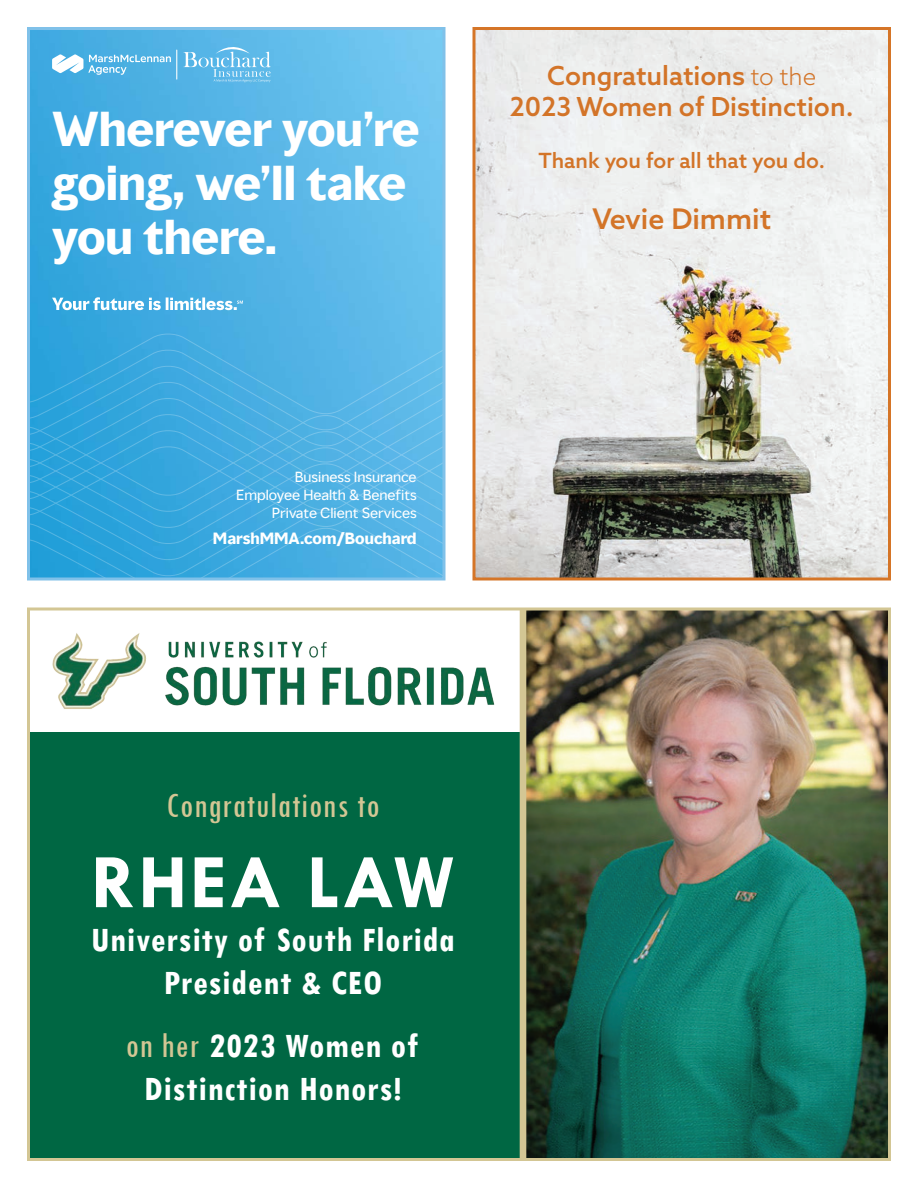
<style>
.page{position:relative;width:918px;height:1188px;background:#fff}
.page>*{position:absolute;margin:0;border:0;box-sizing:border-box;transform-origin:0 0}
.t1{font:700 77.7px "Tw Cen";letter-spacing:.025em;color:#fff}
.t2{font:700 44.7px/53.7px "MMC Display";color:#fff}
.t3{font:700 condensed 36.3px "Tw Cen";letter-spacing:.025em;color:#fff}
.t4{font:condensed 36.3px "Tw Cen";letter-spacing:.025em;color:#d3c694}
.t5{font:500 28.5px "Azo Sans";color:#d37428}
.t6{font:500 26.25px "Azo Sans";color:#d37428}
.t7{font:500 21px "Azo Sans";color:#d37428}
.t8{font:700 14.85px "MMC Display";color:#fff}
.t9{font:13.5px/17.9px "MMC Display";color:#fff;text-align:right}
.s1{font-weight:300;font-size:24px}
.s2{font-weight:400;color:#d3c694}
</style>
<div class="page">
<img style="left:476px;top:31px;width:411px;height:545px">
<div style="left:472px;top:27px;width:419px;height:553px;border:3px solid #d57527"></div>
<img style="left:31px;top:31px;width:411px;height:301px">
<svg style="left:52px;top:297px;width:191px;height:13px"></svg>
<svg style="left:31px;top:332px;width:411px;height:244px;background:#44ace1"></svg>
<svg style="left:52px;top:54px;width:119px;height:21px"></svg>
<svg style="left:177px;top:47px;width:94px;height:35px;background:#71c0ea"></svg>
<div style="left:27px;top:27px;width:419px;height:553px;border:3px solid #80c1e9"></div>
<img style="left:526px;top:612px;width:361px;height:545px">
<div style="left:29px;top:732px;width:494px;height:427px;background:#006743"></div>
<div style="left:520px;top:609px;width:6px;height:550px;background:#d3c694"></div>
<div style="left:27px;top:608px;width:864px;height:553px;border:3px solid #d3c694"></div>
<img style="left:52px;top:633px;width:443px;height:76px">
<p class="t2" style="left:52px;top:103px;width:369px">Wherever you’re going, we’ll take you there.</p>
<p class="t9" style="left:236px;top:468px;width:182px">Business Insurance<br>Employee Health &amp; Benefits<br>Private Client Services</p>
<p class="t8" style="left:213px;top:529px;width:205px">MarshMMA.com/Bouchard</p>
<p class="t6" style="left:547px;top:58px;width:271px">Congratulations <span class="s1">to the</span></p>
<p class="t6" style="left:510px;top:89px;width:345px">2023 Women of Distinction.</p>
<p class="t7" style="left:538px;top:147px;width:288px">Thank you for all that you do.</p>
<p class="t5" style="left:592px;top:201px;width:180px">Vevie Dimmit</p>
<p class="t4" style="left:166px;top:783px;width:215px">Congratulations to</p>
<p class="t1" style="left:91px;top:836px;width:365px">RHEA LAW</p>
<p class="t3" style="left:91px;top:917px;width:365px">University of South Florida</p>
<p class="t3" style="left:164px;top:961px;width:220px">President &amp; CEO</p>
<p class="t3" style="left:126px;top:1023px;width:294px"><span class="s2">on her</span> 2023 Women of</p>
<p class="t3" style="left:144px;top:1067px;width:259px">Distinction Honors!</p>
</div>
